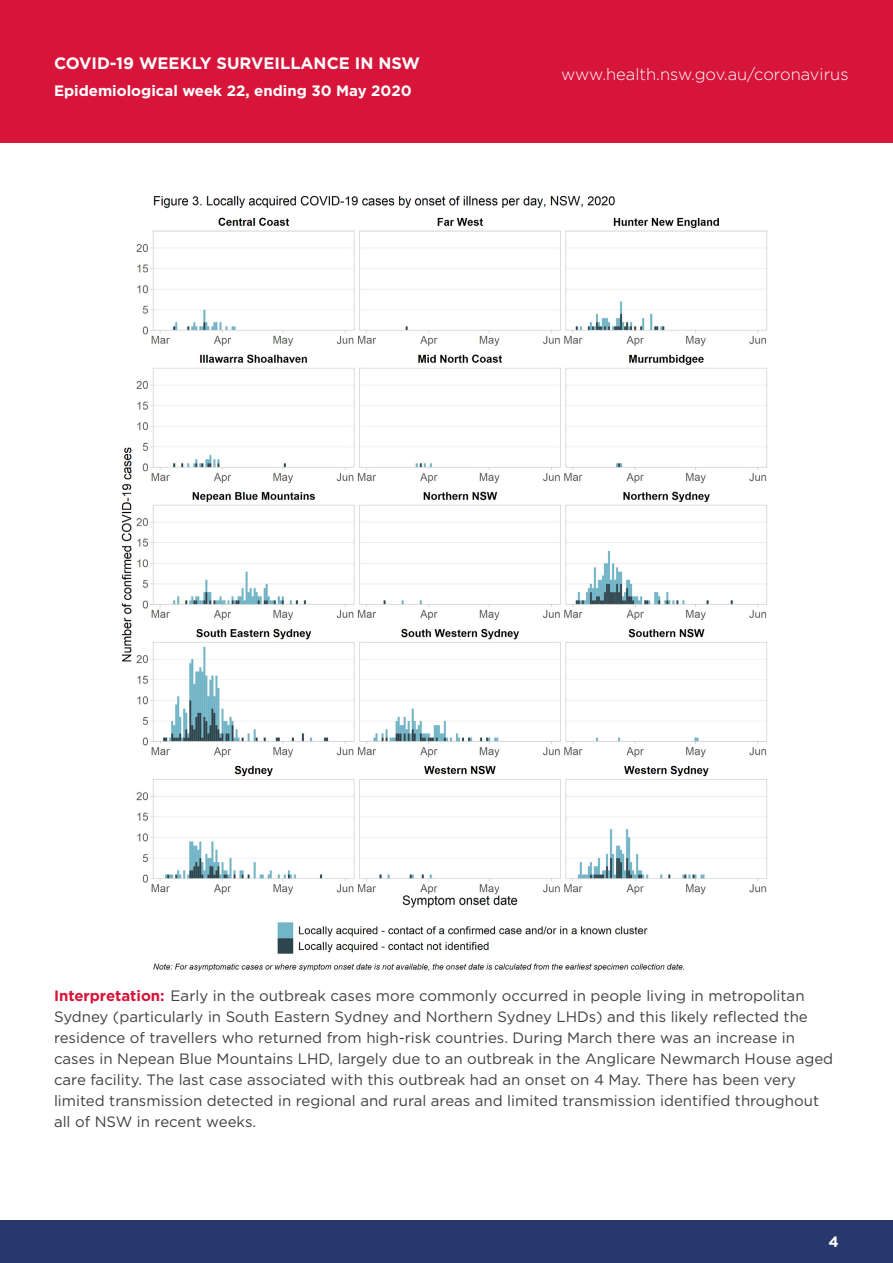
<style>
.page{position:relative;width:893px;height:1263px;background:#fff}
.page>*{position:absolute;margin:0;border:0;box-sizing:border-box;transform-origin:0 0}
.t1{font:300 16.5px "Gotham";color:#fff}
.t2{font:700 16.5px "Gotham";color:#fff}
.t3{font:15px/21px "Gotham";color:#414042}
.t4{font:700 15px "Gotham";color:#fff}
.s1{font-weight:700;color:#d7153a}
</style>
<div class="page">
<div style="left:0;top:1220px;width:893px;height:43px;background:#28386c"></div>
<div style="left:0;top:0;width:893px;height:143px;background:#d7153a"></div>
<img style="left:121px;top:195px;width:646px;height:777px">
<p class="t2" style="left:54px;top:54px;width:368px">COVID-19 WEEKLY SURVEILLANCE IN NSW</p>
<p class="t4" style="left:54px;top:82px;width:359px">Epidemiological week 22, ending 30 May 2020</p>
<p class="t1" style="left:561px;top:65px;width:289px">www.health.nsw.gov.au/coronavirus</p>
<p class="t3" style="left:54px;top:985px;width:781px"><span class="s1">Interpretation:</span> Early in the outbreak cases more commonly occurred in people living in metropolitan Sydney (particularly in South Eastern Sydney and Northern Sydney LHDs) and this likely reflected the residence of travellers who returned from high-risk countries. During March there was an increase in cases in Nepean Blue Mountains LHD, largely due to an outbreak in the Anglicare Newmarch House aged care facility. The last case associated with this outbreak had an onset on 4 May. There has been very limited transmission detected in regional and rural areas and limited transmission identified throughout all of NSW in recent weeks.</p>
<p class="t4" style="left:829px;top:1233px;width:12px">4</p>
</div>
